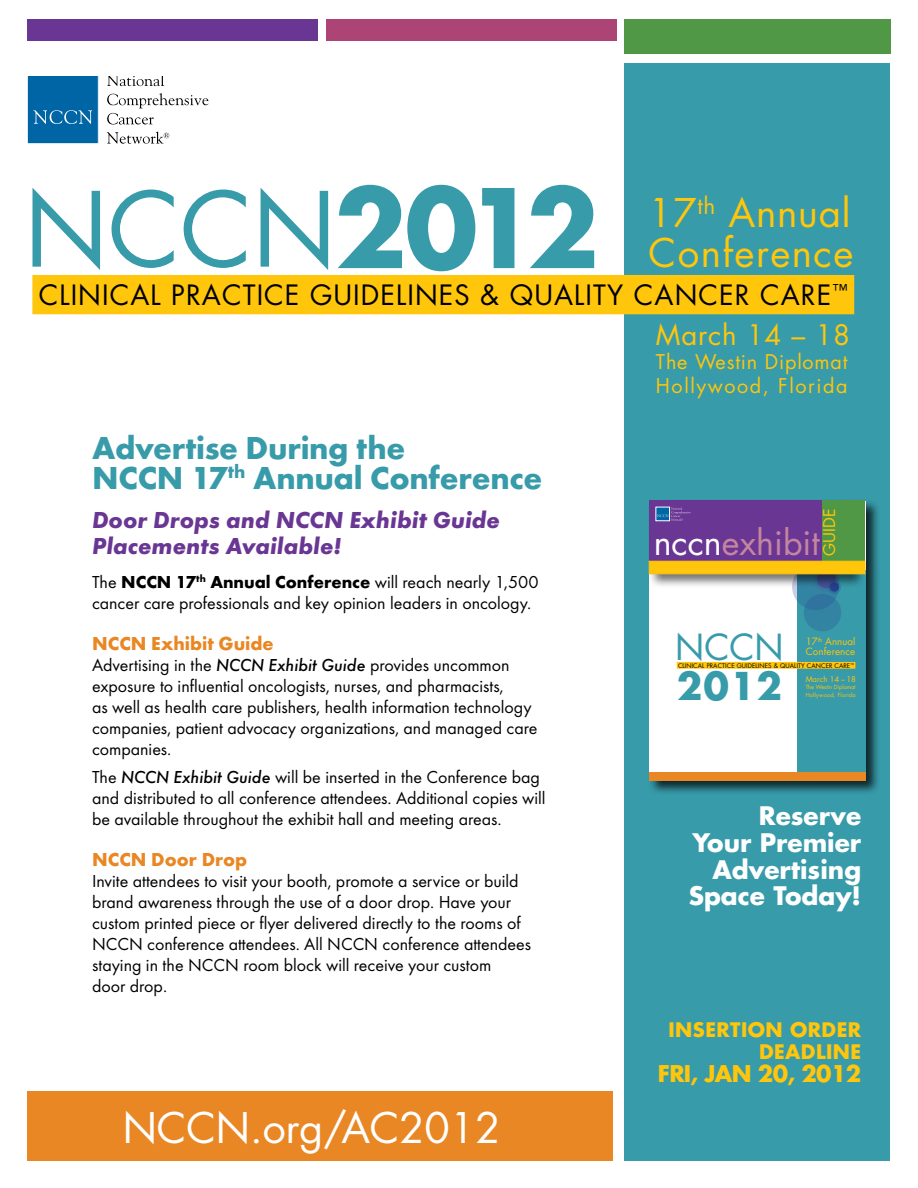
<style>
.page{position:relative;width:918px;height:1188px;background:#fff}
.page>*{position:absolute;margin:0;border:0;box-sizing:border-box;transform-origin:0 0}
.t1{font:100.5px "Futura";color:#389baa}
.t2{font:41.1px "Futura";color:#fff}
.t3{font:38.55px/39.3px "Futura";letter-spacing:.04em;color:#ffc60b}
.t4{font:700 37.35px "Futura";color:#389baa}
.t5{font:34.95px "Futura";color:#389baa}
.t6{font:33.9px "Futura";color:#c5869f}
.t7{font:700 33px/30px "Futura T";letter-spacing:-.01em;color:#389baa}
.t8{font:27.45px "Futura";letter-spacing:.03em;color:#ffc60b}
.t9{font:27.3px "Futura";letter-spacing:.04em;color:#000}
.t10{font:700 24.9px/26.7px "Futura";color:#fff;text-align:right}
.t11{font:italic 700 24px/25.5px "Futura T";color:#6a3694}
.t12{font:700 22.5px "Futura";letter-spacing:-.03em;color:#ffc60b}
.t13{font:19.8px/23.9px "Futura";letter-spacing:.08em;color:#ffc60b}
.t14{font:700 19.5px "Futura T";color:#e98724}
.t15{font:700 19.5px/22.5px "Futura";letter-spacing:.02em;color:#ffc60b;text-align:center}
.t16{font:18px/21px "Futura T";color:#000}
.t17{font:15.9px "Futura";color:#ffc60b}
.t18{font:9.75px/9.8px "Futura";letter-spacing:.01em;color:#ffc60b}
.t19{font:7.8px "Futura";color:#ffc60b}
.t20{font:6.15px "Futura";letter-spacing:.01em;color:#000}
.t21{font:5.55px/7.8px "Futura";letter-spacing:.04em;color:#ffc60b}
.s1{font-weight:700;font-size:106.35px}
.s2{font-weight:700}
.s3{font-weight:500;font-style:italic}
.s4{color:#fff}
.s5{font-style:inherit}
</style>
<div class="page">
<div style="left:625px;top:64px;width:265px;height:1097px;background:#389baa"></div>
<div style="left:326px;top:19px;width:290px;height:21px;background:#ac4575"></div>
<div style="left:625px;top:19px;width:266px;height:35px;background:#509746"></div>
<div style="left:32px;top:275px;width:822px;height:39px;background:#ffc60b"></div>
<div style="left:27px;top:19px;width:291px;height:21px;background:#6a3694"></div>
<svg style="left:27px;top:76px;width:72px;height:68px;background:#1270aa"></svg>
<svg style="left:107px;top:76px;width:57px;height:10px"></svg>
<svg style="left:107px;top:93px;width:101px;height:31px"></svg>
<svg style="left:107px;top:132px;width:62px;height:12px"></svg>
<div style="left:27px;top:1092px;width:585px;height:69px;background:#e98724"></div>
<div style="left:647px;top:499px;width:233px;height:297px;background:#000;opacity:.75"></div>
<div style="left:649px;top:501px;width:216px;height:279px;background:#fff"></div>
<div style="left:797px;top:570px;width:68px;height:210px;background:#389baa"></div>
<div style="left:649px;top:772px;width:216px;height:8px;background:#e98724"></div>
<svg style="left:792px;top:563px;width:47px;height:47px"></svg>
<svg style="left:804px;top:594px;width:37px;height:37px"></svg>
<div style="left:813px;top:566px;width:26px;height:26px;background:#3979a1;border-radius:50%"></div>
<svg style="left:828px;top:580px;width:13px;height:14px"></svg>
<div style="left:830px;top:583px;width:9px;height:9px;background:#25408f;border-radius:50%"></div>
<div style="left:647px;top:499px;width:220px;height:90px;background:#000;opacity:.55"></div>
<div style="left:649px;top:501px;width:202px;height:73px;background:#6a3694"></div>
<div style="left:823px;top:501px;width:42px;height:73px;background:#509746"></div>
<svg style="left:657px;top:507px;width:34px;height:14px"></svg>
<div style="left:649px;top:561px;width:216px;height:13px;background:#ffc60b"></div>
<div style="left:677px;top:662px;width:178px;height:7px;background:#ffc60b"></div>
<h1 class="t1" style="left:24px;top:161px;width:576px">NCCN<span class="s1">2012</span></h1>
<h3 class="t9" style="left:39px;top:276px;width:647px">Clin ical Practic e Guidelin es &amp; Quality Canc</h3>
<h3 class="t9" style="left:719px;top:276px;width:130px">er Care<sup>™</sup></h3>
<h3 class="t8" style="left:656px;top:316px;width:196px">March 14 – 18</h3>
<p class="t13" style="left:656px;top:350px;width:193px">The Westin Diplomat<br>Hollywood, Florida</p>
<h3 class="t3" style="left:649px;top:193px;width:206px">17<sup>th</sup> Annual<br>Conference</h3>
<h3 class="t7" style="left:92px;top:433px;width:452px">Advertise During the<br>NCCN 17<sup>th</sup> Annual Conference</h3>
<h3 class="t11" style="left:92px;top:507px;width:410px">Door Drops and NCCN Exhibit Guide<br>Placements Available!</h3>
<p class="t16" style="left:92px;top:572px;width:448px">The <span class="s2">NCCN 17</span><sup>th</sup> <span class="s2">Annual Conference</span> will reach nearly 1,500 cancer care professionals and key opinion leaders in oncology.</p>
<p class="t14" style="left:92px;top:632px;width:183px">NCCN Exhibit Guide</p>
<p class="t16" style="left:92px;top:655px;width:447px">Advertising in the <span class="s3">NCCN Exhibit Guide</span> provides uncommon exposure to influential oncologists, nurses, and pharmacists,<br>as well as health care publishers, health information technology companies, patient advocacy organizations, and managed care companies.</p>
<p class="t16" style="left:92px;top:767px;width:455px">The <span class="s3">NCCN Exhibit Guide</span> will be inserted in the Conference bag and distributed to all conference attendees. Additional copies will be available throughout the exhibit hall and meeting areas.</p>
<p class="t14" style="left:92px;top:848px;width:157px">NCCN Door Drop</p>
<p class="t16" style="left:92px;top:871px;width:441px">Invite attendees to visit your booth, promote a service or build brand awareness through the use of a door drop. Have your custom printed piece or flyer delivered directly to the rooms of NCCN conference attendees. All NCCN conference attendees staying in the NCCN room block will receive your custom<br>door drop.</p>
<h2 class="t2" style="left:123px;top:1100px;width:379px">NCCN.org/AC2012</h2>
<p class="t17" style="left:818px;top:556px;width:46px;rotate:-90deg">GUIDE</p>
<h3 class="t6" style="left:654px;top:519px;width:168px"><span class="s4">nccn</span>exhibit</h3>
<h3 class="t5" style="left:675px;top:623px;width:110px">NCCN</h3>
<h3 class="t4" style="left:677px;top:660px;width:107px">2012</h3>
<p class="t19" style="left:806px;top:673px;width:52px">March 14 – 18</p>
<p class="t18" style="left:806px;top:637px;width:51px">17<sup>th</sup> Annual<br>Conference</p>
<p class="t20" style="left:678px;top:661px;width:177px">Clin ical Practic e Guidelin es &amp; Quality Canc er Care<sup>™</sup></p>
<p class="t21" style="left:806px;top:683px;width:52px">The Westin Diplomat<br>Hollywood, Florida</p>
<h3 class="t10" style="left:689px;top:802px;width:174px">Reserve<br>Your Premier<br>Advertising<br>Space Today<span class="s5">!</span></h3>
<p class="t15" style="left:669px;top:1018px;width:54px">Inserti</p>
<p class="t15" style="left:748px;top:1018px;width:115px">on Or der<br>Deadline</p>
<p class="t12" style="left:658px;top:1058px;width:205px">FRI, JAN 20, 2012</p>
</div>
